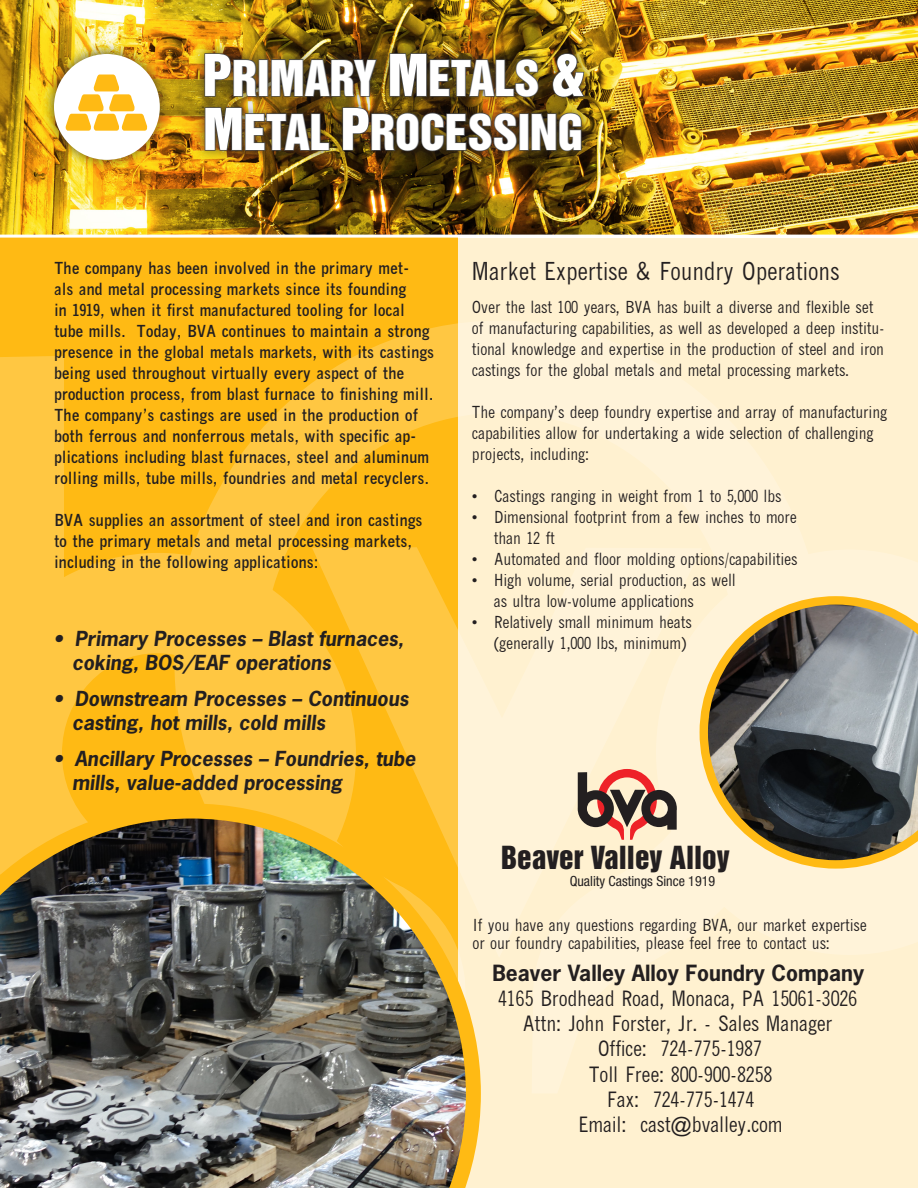
<style>
.page{position:relative;width:918px;height:1188px;background:#fff}
.page>*{position:absolute;margin:0;border:0;box-sizing:border-box;transform-origin:0 0}
.t1{font:45px/54px "Helvetica Inserat";color:#fff}
.t2{font:29.1px "Helvetica Inserat";color:#231f20}
.t3{font:condensed 24.6px "M News Gothic";color:#231f20}
.t4{font:condensed 21px "M News Gothic";color:#231f20}
.t5{font:700 21px "News Gothic";color:#231f20}
.t6{font:italic 700 19.5px/24px "News Gothic";color:#231f20}
.t7{font:condensed 16.5px/21px "M News Gothic";color:#231f20}
.t8{font:700 condensed 16.5px/21px "M News Gothic";color:#231f20}
.t9{font:condensed 13.95px "Helvetica Neue";color:#231f20}
.s1{font-size:52.5px}
</style>
<div class="page">
<div style="left:449px;top:238px;width:469px;height:950px;background:#fff1d0"></div>
<div style="left:0;top:235px;width:458px;height:953px;background:#ffba14"></div>
<svg style="left:355px;top:323px;width:103px;height:141px;fill:#ffc742"></svg>
<svg style="left:0;top:356px;width:356px;height:448px;fill:#ffc742"></svg>
<svg style="left:312px;top:547px;width:266px;height:265px"></svg>
<img style="left:0;top:804px;width:481px;height:384px">
<svg style="left:700px;top:596px;width:218px;height:273px"></svg>
<img style="left:0;top:0;width:918px;height:235px">
<svg style="left:578px;top:769px;width:99px;height:71px"></svg>
<div style="left:192px;top:41px;width:404px;height:122px;background:#231f20;opacity:.75"></div>
<svg style="left:204px;top:52px;width:55px;height:45px;background:#695322"></svg>
<div style="left:259px;top:59px;width:9px;height:38px;border:2px solid #4b4c4d"></div>
<svg style="left:270px;top:59px;width:108px;height:39px;background:#4c3e24"></svg>
<img style="left:389px;top:52px;width:150px;height:46px">
<svg style="left:552px;top:52px;width:34px;height:46px;background:#5e4c21"></svg>
<img style="left:204px;top:106px;width:126px;height:46px">
<svg style="left:342px;top:106px;width:176px;height:46px;background:#4c3a1d"></svg>
<div style="left:519px;top:113px;width:10px;height:38px;border:2px solid #4b4c4d"></div>
<svg style="left:531px;top:112px;width:51px;height:40px;background:#4a3f23"></svg>
<div style="left:42px;top:42px;width:130px;height:130px;background:#231f20;opacity:.75"></div>
<div style="left:54px;top:54px;width:106px;height:106px;background:#fff;border-radius:50%"></div>
<svg style="left:65px;top:74px;width:83px;height:57px"></svg>
<hr style="left:0;top:235px;width:918px;height:3px;background:#fff">
<p class="t1" style="left:203px;top:52px;width:384px"><span class="s1">P</span>RIMARY <span class="s1">M</span>ETALS <span class="s1">&amp;<br>M</span>ETAL <span class="s1">P</span>ROCESSING</p>
<p class="t3" style="left:472px;top:257px;width:369px">Market Expertise &amp; Foundry Operations</p>
<p class="t7" style="left:472px;top:296px;width:414px">Over the last 100 years, BVA has built a diverse and flexible set of manufacturing capabilities, as well as developed a deep institu&shy;tional knowledge and expertise in the production of steel and iron castings for the global metals and metal processing markets.</p>
<p class="t7" style="left:472px;top:401px;width:417px">The company’s deep foundry expertise and array of manufacturing capabilities allow for undertaking a wide selection of challenging projects, including:</p>
<p class="t7" style="left:472px;top:485px;width:311px">• Castings ranging in weight from 1 to 5,000 lbs</p>
<p class="t7" style="left:494px;top:506px;width:304px;text-indent:-22px">• Dimensional footprint from a few inches to more than 12 ft</p>
<p class="t7" style="left:472px;top:548px;width:327px">• Automated and floor molding options/capabilities</p>
<p class="t7" style="left:494px;top:569px;width:243px;text-indent:-22px">• High volume, serial production, as well as ultra low-volume applications</p>
<p class="t7" style="left:472px;top:611px;width:221px">• Relatively small minimum heats</p>
<p class="t8" style="left:54px;top:258px;width:382px">The company has been involved in the primary met-<br>als and metal processing markets since its founding<br>in 1919, when it first manufactured tooling for local tube mills. Today, BVA continues to maintain a strong presence in the global metals markets, with its castings being used throughout virtually every aspect of the production process, from blast furnace to finishing mill.<br>The company’s castings are used in the production of both ferrous and nonferrous metals, with specific ap&shy;plications including blast furnaces, steel and aluminum rolling mills, tube mills, foundries and metal recyclers.</p>
<p class="t8" style="left:54px;top:510px;width:370px">BVA supplies an assortment of steel and iron castings to the primary metals and metal processing markets, including in the following applications:</p>
<p class="t6" style="left:54px;top:626px;width:352px">• Primary Processes – Blast furnaces,</p>
<p class="t7" style="left:494px;top:632px;width:194px">(generally 1,000 lbs, minimum)</p>
<p class="t6" style="left:72px;top:650px;width:260px">coking, BOS/EAF operations</p>
<p class="t6" style="left:72px;top:686px;width:338px;text-indent:-18px">• Downstream Processes – Continuous casting, hot mills, cold mills</p>
<p class="t6" style="left:72px;top:746px;width:345px;text-indent:-18px">• Ancillary Processes – Foundries, tube mills, value-added processing</p>
<p class="t2" style="left:501px;top:840px;width:230px">Beaver Valley Alloy</p>
<p class="t9" style="left:570px;top:873px;width:147px">Quality Castings Since 1919</p>
<p class="t7" style="left:472px;top:916px;width:396px;line-height:18px">If you have any questions regarding BVA, our market expertise or our foundry capabilities, please feel free to contact us:</p>
<p class="t5" style="left:492px;top:959px;width:373px">Beaver Valley Alloy Foundry Company</p>
<p class="t4" style="left:498px;top:986px;width:360px">4165 Brodhead Road, Monaca, PA 15061-3026</p>
<p class="t4" style="left:523px;top:1011px;width:311px">Attn: John Forster, Jr. - Sales Manager</p>
<p class="t4" style="left:598px;top:1037px;width:166px">Office: 724-775-1987</p>
<p class="t4" style="left:589px;top:1062px;width:185px">Toll Free: 800-900-8258</p>
<p class="t4" style="left:607px;top:1087px;width:149px">Fax: 724-775-1474</p>
<p class="t4" style="left:579px;top:1112px;width:205px">Email: cast@bvalley.com</p>
</div>
